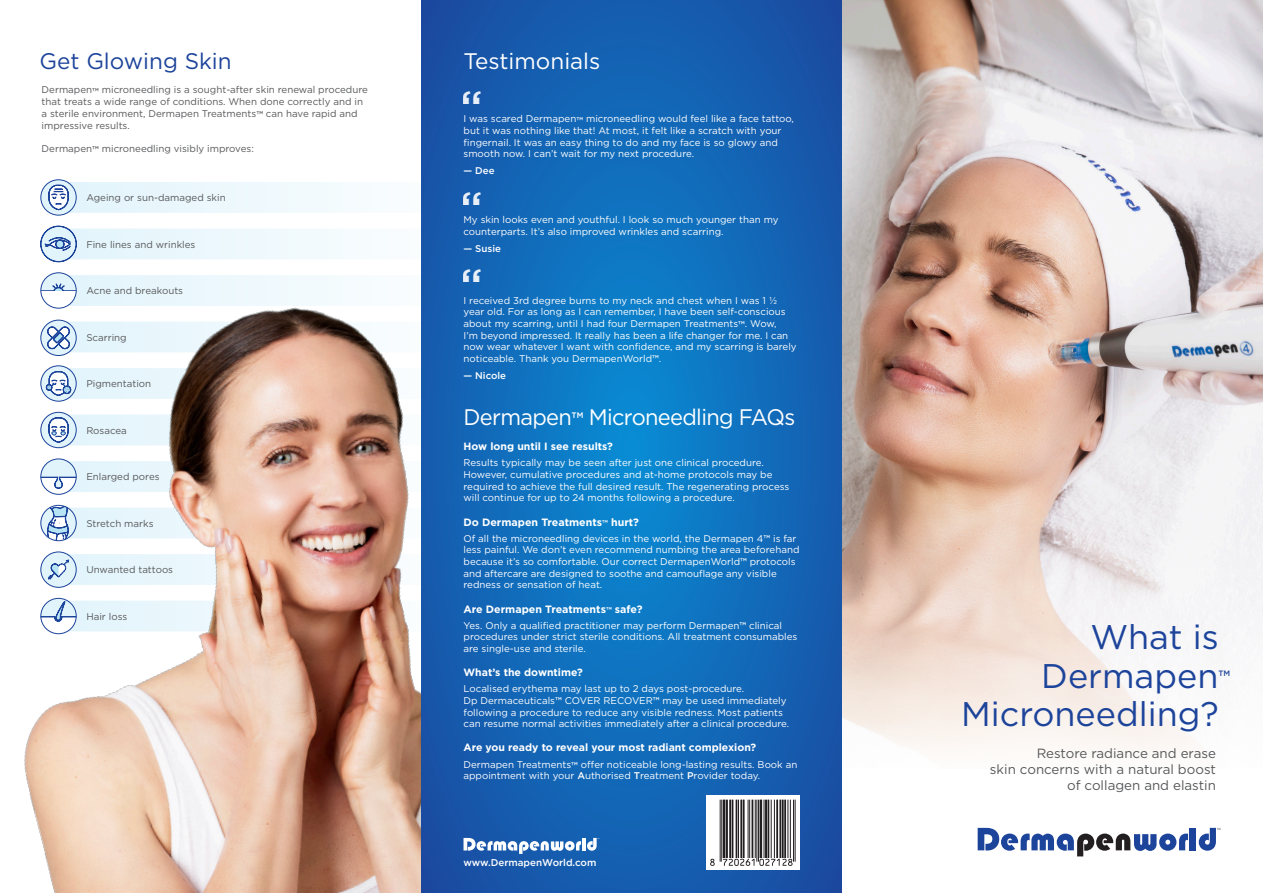
<style>
.page{position:relative;width:1263px;height:893px;background:#fff}
.page>*{position:absolute;margin:0;border:0;box-sizing:border-box;transform-origin:0 0}
.t1{font:500 45px "Gotham";color:#fff}
.Body{font:34.2px "Gotham";color:#1d449b}
.header_reversed{font:22.5px "Gotham";letter-spacing:-.03em;color:#fff}
.header{font:22.5px "Gotham";color:#1d449b}
.header_reversed-2{font:22.5px "Gotham";color:#fff}
.Body-2{font:13.35px/16px "Gotham";color:#57585a;text-align:right}
.FAQ_qns{font:700 10.65px "Gotham HTF";color:#fff}
.FAQ_qns-2{font:700 10.5px "Gotham HTF";color:#fff}
.Body-3{font:500 9.9px "Gotham";color:#fff}
.Body_Reversed{font:9.75px/11.7px "Gotham";color:#fff}
.Body-4{font:9.75px/11.7px "Gotham";color:#57585a}
.Icon_Points{font:9.75px "Gotham";color:#57585a}
.FAQ_answers{font:500 9.75px "Gotham";color:#fff}
.Body-5{font:500 7.8px "Gotham";color:#1d449b}
.s1{font-weight:500}
.s2{font-weight:500;font-size:18px}
.s3{font-size:8.4px}
</style>
<div class="page">
<div style="left:41px;top:229px;width:448px;height:30px;background:#eef9fd;border-radius:15px"></div>
<svg style="left:40px;top:226px;width:37px;height:36px"></svg>
<div style="left:41px;top:182px;width:448px;height:31px;background:#eef9fd;border-radius:15px"></div>
<div style="left:41px;top:180px;width:35px;height:35px;background:#e1f4fc;border-radius:50%"></div>
<div style="left:41px;top:179px;width:36px;height:36px;border:1px solid #1d449b;border-radius:50%"></div>
<svg style="left:48px;top:185px;width:21px;height:25px"></svg>
<img style="left:24px;top:272px;width:397px;height:621px">
<svg style="left:421px;top:0;width:421px;height:893px;background:#1267b6"></svg>
<img style="left:842px;top:0;width:421px;height:515px">
<svg style="left:842px;top:515px;width:421px;height:342px"></svg>
<svg style="left:978px;top:828px;width:210px;height:28px"></svg>
<div style="left:1190px;top:828px;width:6px;height:22px;background:#1d449b"></div>
<svg style="left:1199px;top:828px;width:21px;height:23px"></svg>
<svg style="left:463px;top:838px;width:136px;height:16px"></svg>
<svg style="left:706px;top:796px;width:93px;height:74px"></svg>
<hr style="left:720px;top:800px;width:1px;height:62px;background:#231f20">
<hr style="left:721px;top:800px;width:1px;height:62px;background:#231f20">
<hr style="left:723px;top:800px;width:1px;height:62px;background:#231f20">
<hr style="left:724px;top:800px;width:1px;height:62px;background:#231f20">
<hr style="left:726px;top:800px;width:1px;height:62px;background:#231f20">
<hr style="left:727px;top:800px;width:1px;height:62px;background:#231f20">
<hr style="left:729px;top:800px;width:1px;height:62px;background:#231f20">
<hr style="left:730px;top:800px;width:1px;height:62px;background:#231f20">
<hr style="left:732px;top:800px;width:1px;height:62px;background:#231f20">
<hr style="left:736px;top:800px;width:1px;height:62px;background:#231f20">
<hr style="left:738px;top:800px;width:1px;height:62px;background:#231f20">
<hr style="left:740px;top:800px;width:1px;height:62px;background:#231f20">
<hr style="left:741px;top:800px;width:1px;height:62px;background:#231f20">
<hr style="left:743px;top:800px;width:1px;height:62px;background:#231f20">
<hr style="left:744px;top:800px;width:1px;height:62px;background:#231f20">
<hr style="left:748px;top:800px;width:1px;height:62px;background:#231f20">
<hr style="left:749px;top:800px;width:1px;height:62px;background:#231f20">
<hr style="left:752px;top:800px;width:1px;height:62px;background:#231f20">
<hr style="left:755px;top:800px;width:1px;height:62px;background:#231f20">
<hr style="left:756px;top:800px;width:1px;height:62px;background:#231f20">
<hr style="left:758px;top:800px;width:1px;height:62px;background:#231f20">
<hr style="left:760px;top:800px;width:1px;height:62px;background:#231f20">
<hr style="left:761px;top:800px;width:1px;height:62px;background:#231f20">
<hr style="left:764px;top:800px;width:1px;height:62px;background:#231f20">
<hr style="left:765px;top:800px;width:1px;height:62px;background:#231f20">
<hr style="left:766px;top:800px;width:1px;height:62px;background:#231f20">
<hr style="left:768px;top:800px;width:1px;height:62px;background:#231f20">
<hr style="left:771px;top:800px;width:1px;height:62px;background:#231f20">
<hr style="left:774px;top:800px;width:1px;height:62px;background:#231f20">
<hr style="left:776px;top:800px;width:1px;height:62px;background:#231f20">
<hr style="left:777px;top:800px;width:1px;height:62px;background:#231f20">
<hr style="left:779px;top:800px;width:1px;height:62px;background:#231f20">
<hr style="left:780px;top:800px;width:1px;height:62px;background:#231f20">
<hr style="left:782px;top:800px;width:1px;height:62px;background:#231f20">
<hr style="left:783px;top:800px;width:1px;height:62px;background:#231f20">
<hr style="left:784px;top:800px;width:1px;height:62px;background:#231f20">
<hr style="left:785px;top:800px;width:1px;height:62px;background:#231f20">
<hr style="left:787px;top:800px;width:1px;height:62px;background:#231f20">
<hr style="left:790px;top:800px;width:1px;height:62px;background:#231f20">
<hr style="left:793px;top:800px;width:1px;height:62px;background:#231f20">
<hr style="left:795px;top:800px;width:1px;height:62px;background:#231f20">
<svg style="left:710px;top:859px;width:5px;height:7px"></svg>
<div style="left:722px;top:858px;width:34px;height:12px;background:#fff"></div>
<div style="left:760px;top:858px;width:33px;height:12px;background:#fff"></div>
<svg style="left:723px;top:859px;width:69px;height:7px"></svg>
<p class="header" style="left:40px;top:47px;width:194px">Get Glowing Skin</p>
<p class="Body-4" style="left:42px;top:84px;width:328px">Dermapen<span class="s1">™</span> microneedling is a sought-after skin renewal procedure that treats a wide range of conditions. When done correctly and in a sterile environment, Dermapen Treatments<span class="s1">™</span> can have rapid and impressive results.</p>
<p class="Body-4" style="left:42px;top:142px;width:214px">Dermapen<span class="s1">™</span> microneedling visibly improves:</p>
<p class="Icon_Points" style="left:86px;top:192px;width:141px">Ageing or sun-damaged skin</p>
<p class="Icon_Points" style="left:86px;top:238px;width:111px">Fine lines and wrinkles</p>
<p class="Icon_Points" style="left:86px;top:285px;width:98px">Acne and breakouts</p>
<p class="Icon_Points" style="left:86px;top:331px;width:42px">Scarring</p>
<p class="Icon_Points" style="left:86px;top:378px;width:66px">Pigmentation</p>
<p class="Icon_Points" style="left:86px;top:424px;width:42px">Rosacea</p>
<p class="Icon_Points" style="left:86px;top:471px;width:75px">Enlarged pores</p>
<p class="Icon_Points" style="left:86px;top:517px;width:69px">Stretch marks</p>
<p class="Icon_Points" style="left:86px;top:564px;width:88px">Unwanted tattoos</p>
<p class="Icon_Points" style="left:86px;top:610px;width:42px">Hair loss</p>
<p class="header_reversed-2" style="left:463px;top:47px;width:138px">Testimonials</p>
<h1 class="t1" style="left:461px;top:78px;width:24px">“</h1>
<p class="Body_Reversed" style="left:463px;top:113px;width:332px">I was scared Dermapen<span class="s1">™</span> microneedling would feel like a face tattoo, but it was nothing like that! At most, it felt like a scratch with your fingernail. It was an easy thing to do and my face is so glowy and smooth now. I can’t wait for my next procedure.</p>
<p class="FAQ_answers" style="left:463px;top:164px;width:33px">— Dee</p>
<h1 class="t1" style="left:461px;top:178px;width:24px">“</h1>
<p class="Body_Reversed" style="left:463px;top:214px;width:316px">My skin looks even and youthful. I look so much younger than my counterparts. It’s also improved wrinkles and scarring.</p>
<p class="FAQ_answers" style="left:463px;top:242px;width:39px">— Susie</p>
<h1 class="t1" style="left:461px;top:256px;width:24px">“</h1>
<p class="Body_Reversed" style="left:463px;top:294px;width:335px">I received 3rd degree burns to my neck and chest when I was 1 1/2 year old. For as long as I can remember, I have been self-conscious about my scarring, until I had four Dermapen Treatments<span class="s1">™</span>. Wow,<br>I’m beyond impressed. It really has been a life changer for me. I can now wear whatever I want with confidence, and my scarring is barely noticeable. Thank you DermapenWorld<span class="s1">™</span>.</p>
<p class="FAQ_answers" style="left:463px;top:369px;width:44px">— Nicole</p>
<p class="header_reversed" style="left:463px;top:402px;width:333px">Dermapen<span class="s2">™</span> Microneedling FAQs</p>
<p class="FAQ_qns-2" style="left:463px;top:440px;width:151px">How long until I see results?</p>
<p class="Body_Reversed" style="left:463px;top:457px;width:327px">Results typically may be seen after just one clinical procedure.<br>However, cumulative procedures and at-home protocols may be required to achieve the full desired result. The regenerating process will continue for up to 24 months following a procedure.</p>
<p class="FAQ_qns" style="left:463px;top:516px;width:177px">Do Dermapen Treatments<span class="s3">™</span> hurt?</p>
<p class="Body_Reversed" style="left:463px;top:532px;width:337px">Of all the microneedling devices in the world, the Dermapen 4<span class="s1">™</span> is far less painful. We don’t even recommend numbing the area beforehand because it’s so comfortable. Our correct DermapenWorld<span class="s1">™</span> protocols and aftercare are designed to soothe and camouflage any visible redness or sensation of heat.</p>
<p class="FAQ_qns" style="left:463px;top:603px;width:180px">Are Dermapen Treatments<span class="s3">™</span> safe?</p>
<p class="Body_Reversed" style="left:463px;top:619px;width:335px">Yes. Only a qualified practitioner may perform Dermapen<span class="s1">™</span> clinical procedures under strict sterile conditions. All treatment consumables are single-use and sterile.</p>
<p class="FAQ_qns-2" style="left:463px;top:666px;width:121px">What’s the downtime?</p>
<p class="Body_Reversed" style="left:463px;top:683px;width:327px">Localised erythema may last up to 2 days post-procedure.<br>Dp Dermaceuticals<span class="s1">™</span> COVER RECOVER<span class="s1">™</span> may be used immediately following a procedure to reduce any visible redness. Most patients can resume normal activities immediately after a clinical procedure.</p>
<p class="FAQ_qns-2" style="left:463px;top:742px;width:294px">Are you ready to reveal your most radiant complexion?</p>
<p class="Body_Reversed" style="left:463px;top:758px;width:335px">Dermapen Treatments<span class="s1">™</span> offer noticeable long-lasting results. Book an appointment with your <span class="s1">A</span>uthorised <span class="s1">T</span>reatment <span class="s1">P</span>rovider today.</p>
<p class="Body-3" style="left:463px;top:856px;width:134px">www.DermapenWorld.com</p>
<p class="Body" style="left:1090px;top:615px;width:130px">What is</p>
<p class="Body" style="left:1041px;top:654px;width:179px">Dermapen</p>
<p class="Body-5" style="left:1218px;top:668px;width:13px">TM</p>
<p class="Body" style="left:961px;top:692px;width:259px">Microneedling?</p>
<p class="Body-2" style="left:990px;top:745px;width:227px">Restore radiance and erase<br>skin concerns with a natural boost of collagen and elastin</p>
</div>
